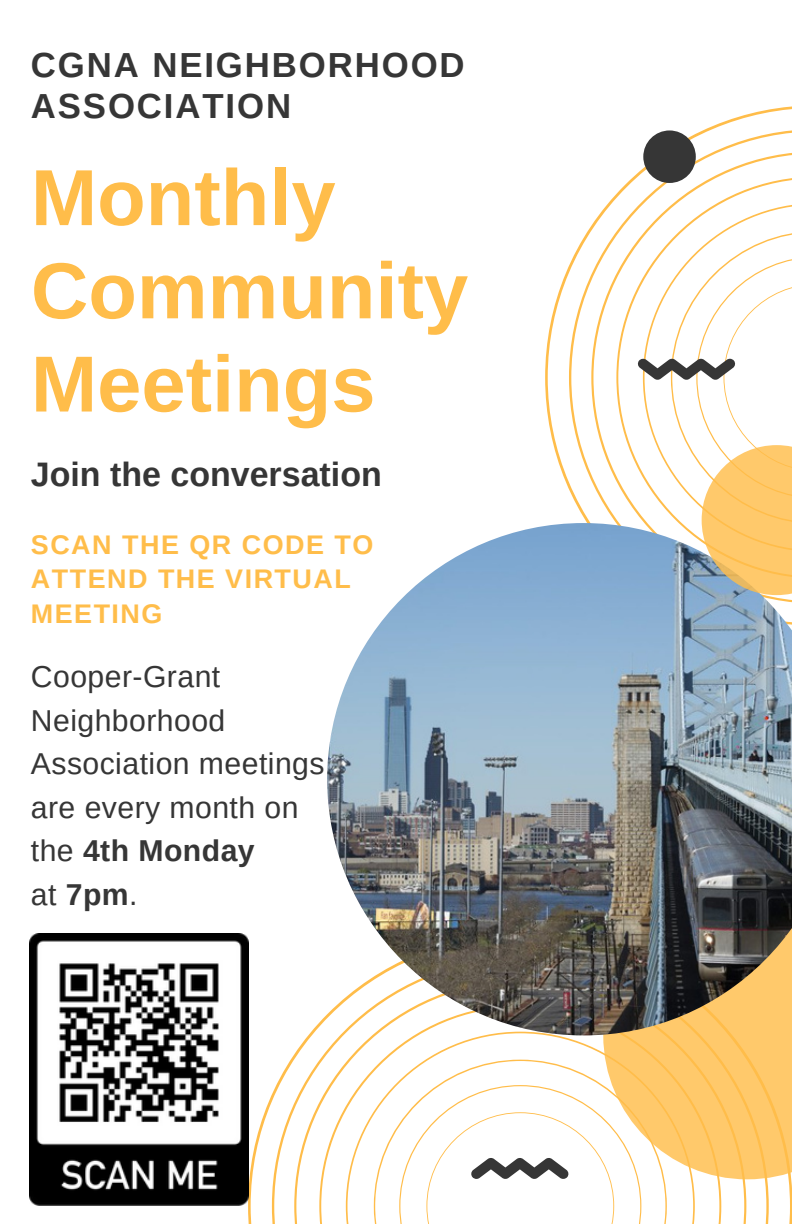
<style>
.page{position:relative;width:792px;height:1224px;background:#fff}
.page>*{position:absolute;margin:0;border:0;box-sizing:border-box;transform-origin:0 0}
.t1{font:700 79.6px/93.2px "Arimo";color:#ffbd4a}
.t2{font:700 34.8px/41px "Arimo";letter-spacing:.055em;color:#363636}
.t3{font:700 34px "Arimo";color:#363636}
.t4{font:30.2px/43.6px "Arimo";letter-spacing:.015em;color:#363636}
.t5{font:700 27px/34.2px "Arimo";letter-spacing:.055em;color:#ffbd4a}
.s1{font-weight:700}
</style>
<div class="page">
<svg style="left:545px;top:106px;width:247px;height:383px"></svg>
<svg style="left:569px;top:129px;width:223px;height:394px"></svg>
<svg style="left:248px;top:939px;width:544px;height:285px"></svg>
<svg style="left:272px;top:958px;width:497px;height:266px"></svg>
<img style="left:327px;top:523px;width:465px;height:512px">
<svg style="left:638px;top:231px;width:154px;height:364px"></svg>
<div style="left:643px;top:130px;width:53px;height:53px;background:#363636;border-radius:50%"></div>
<svg style="left:399px;top:1085px;width:242px;height:139px"></svg>
<img style="left:29px;top:934px;width:219px;height:271px">
<p class="t2" style="left:31px;top:44px;width:435px">CGNA NEIGHBORHOOD<br>ASSOCIATION</p>
<h1 class="t1" style="left:31px;top:151px;width:439px">Monthly<br>Community<br>Meetings</h1>
<p class="t3" style="left:31px;top:455px;width:352px">Join the conversation</p>
<p class="t5" style="left:31px;top:528px;width:344px">SCAN THE QR CODE TO<br>ATTEND THE VIRTUAL<br>MEETING</p>
<p class="t4" style="left:31px;top:655px;width:295px">Cooper-Grant<br>Neighborhood<br>Association meetings are every month on the <span class="s1">4th Monday<br></span>at <span class="s1">7pm</span>.</p>
</div>
